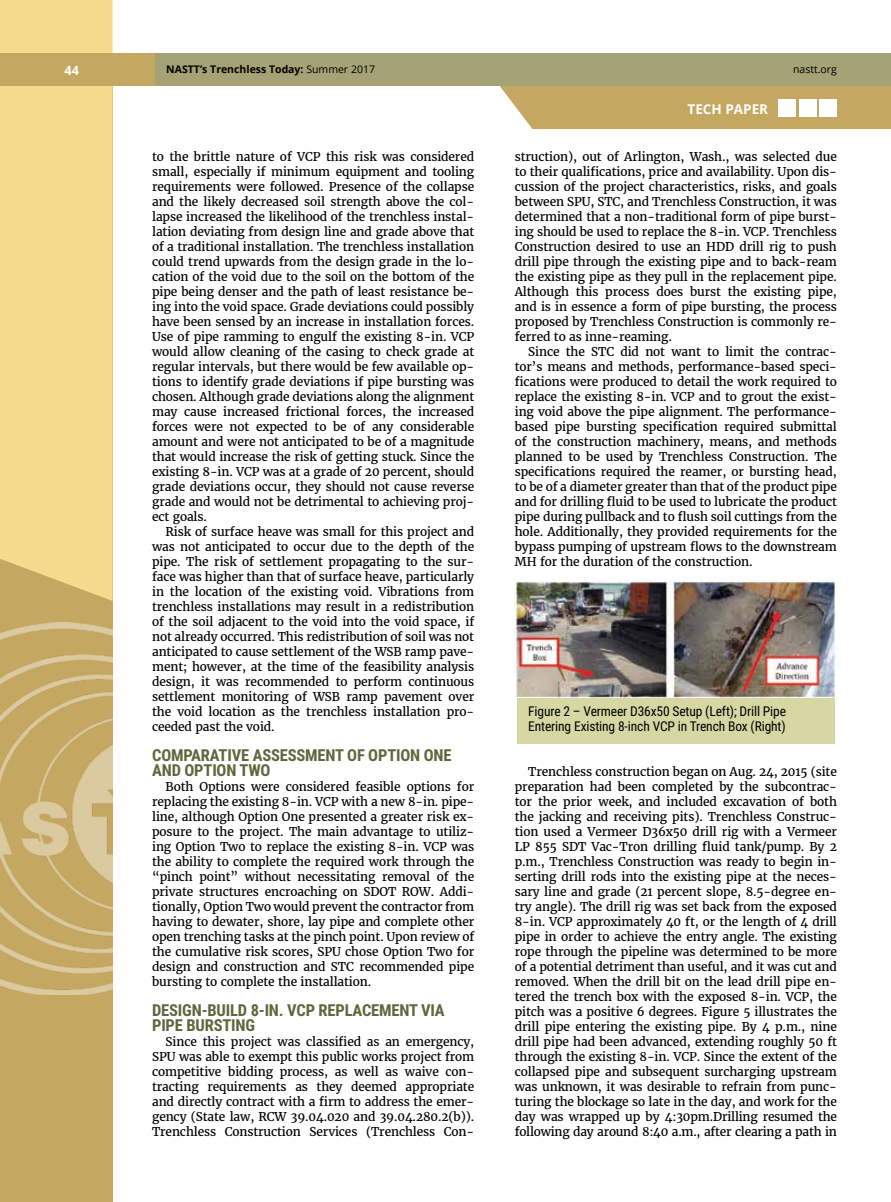
<style>
.page{position:relative;width:891px;height:1202px;background:#fff}
.page>*{position:absolute;margin:0;border:0;box-sizing:border-box;transform-origin:0 0}
.t1{font:700 16.5px/15px "Roboto Condensed";letter-spacing:-.01em;color:#5e683d}
.t2{font:13.5px/15px "Roboto Condensed";letter-spacing:-.01em;color:#000}
.t3{font:700 13.5px "Open Sans";color:#fff}
.t4{font:700 12.75px "Open Sans";color:#fff}
.t5{font:12px/15px "Merriweather";letter-spacing:-.01em;color:#000;text-align:justify}
.t6{font:700 10.5px "Open Sans";color:#000}
.t7{font:10.5px "Open Sans";color:#000}
.s1{font-weight:400}
</style>
<div class="page">
<div style="left:517px;top:691px;width:318px;height:53px;background:#d6d7a3"></div>
<div style="left:0;top:53px;width:113px;height:1149px;background:#c4a761"></div>
<div style="left:0;top:0;width:113px;height:601px;background:#f5db8d"></div>
<img style="left:0;top:622px;width:113px;height:372px">
<div style="left:500px;top:86px;width:391px;height:43px;background:#c4a761"></div>
<div style="left:0;top:53px;width:891px;height:33px;background:#a5a375"></div>
<div style="left:0;top:53px;width:154px;height:33px;background:#c4a761"></div>
<div style="left:778px;top:100px;width:17px;height:17px;background:#fff"></div>
<div style="left:799px;top:100px;width:17px;height:17px;background:#fff"></div>
<div style="left:820px;top:100px;width:17px;height:17px;background:#fff"></div>
<img style="left:515px;top:581px;width:322px;height:116px">
<p class="t4" style="left:64px;top:61px;width:16px">44</p>
<p class="t6" style="left:166px;top:62px;width:210px">NASTT’s Trenchless Today: <span class="s1">Summer 2017</span></p>
<p class="t7" style="left:793px;top:62px;width:45px">nastt.org</p>
<p class="t5" style="left:152px;top:149px;width:324px">to the brittle nature of VCP this risk was considered small, especially if minimum equipment and tooling requirements were followed. Presence of the collapse and the likely decreased soil strength above the col&shy;lapse increased the likelihood of the trenchless instal&shy;lation deviating from design line and grade above that of a traditional installation. The trenchless installation could trend upwards from the design grade in the lo&shy;cation of the void due to the soil on the bottom of the pipe being denser and the path of least resistance be&shy;ing into the void space. Grade deviations could possibly have been sensed by an increase in installation forces.<br>Use of pipe ramming to engulf the existing 8-in. VCP would allow cleaning of the casing to check grade at regular intervals, but there would be few available op&shy;tions to identify grade deviations if pipe bursting was chosen. Although grade deviations along the alignment may cause increased frictional forces, the increased forces were not expected to be of any considerable amount and were not anticipated to be of a magnitude that would increase the risk of getting stuck. Since the existing 8-in. VCP was at a grade of 20 percent, should grade deviations occur, they should not cause reverse grade and would not be detrimental to achieving proj&shy;ect goals.</p>
<p class="t5" style="left:152px;top:524px;width:324px;text-indent:14px">Risk of surface heave was small for this project and was not anticipated to occur due to the depth of the pipe. The risk of settlement propagating to the sur&shy;face was higher than that of surface heave, particularly in the location of the existing void. Vibrations from trenchless installations may result in a redistribution of the soil adjacent to the void into the void space, if not already occurred. This redistribution of soil was not anticipated to cause settlement of the WSB ramp pave&shy;ment; however, at the time of the feasibility analysis design, it was recommended to perform continuous settlement monitoring of WSB ramp pavement over the void location as the trenchless installation pro&shy;ceeded past the void.</p>
<h1 class="t1" style="left:152px;top:747px;width:301px">COMPARATIVE ASSESSMENT OF OPTION ONE<br>AND OPTION TWO</h1>
<p class="t5" style="left:152px;top:779px;width:324px;text-indent:14px">Both Options were considered feasible options for replacing the existing 8-in. VCP with a new 8-in. pipe&shy;line, although Option One presented a greater risk ex&shy;posure to the project. The main advantage to utiliz&shy;ing Option Two to replace the existing 8-in. VCP was the ability to complete the required work through the “pinch point” without necessitating removal of the private structures encroaching on SDOT ROW. Addi&shy;tionally, Option Two would prevent the contractor from having to dewater, shore, lay pipe and complete other open trenching tasks at the pinch point. Upon review of the cumulative risk scores, SPU chose Option Two for design and construction and STC recommended pipe bursting to complete the installation.</p>
<h1 class="t1" style="left:152px;top:1002px;width:294px">DESIGN-BUILD 8-IN. VCP REPLACEMENT VIA<br>PIPE BURSTING</h1>
<p class="t5" style="left:152px;top:1034px;width:324px;text-indent:14px">Since this project was classified as an emergency, SPU was able to exempt this public works project from competitive bidding process, as well as waive con&shy;tracting requirements as they deemed appropriate and directly contract with a firm to address the emer&shy;gency (State law, RCW 39.04.020 and 39.04.280.2(b)).<br>Trenchless Construction Services (Trenchless Con-</p>
<p class="t3" style="left:688px;top:99px;width:82px">TECH PAPER</p>
<p class="t5" style="left:515px;top:149px;width:324px">struction), out of Arlington, Wash., was selected due to their qualifications, price and availability. Upon dis&shy;cussion of the project characteristics, risks, and goals between SPU, STC, and Trenchless Construction, it was determined that a non-traditional form of pipe burst&shy;ing should be used to replace the 8-in. VCP. Trenchless Construction desired to use an HDD drill rig to push drill pipe through the existing pipe and to back-ream the existing pipe as they pull in the replacement pipe.<br>Although this process does burst the existing pipe, and is in essence a form of pipe bursting, the process proposed by Trenchless Construction is commonly re&shy;ferred to as inne-reaming.</p>
<p class="t5" style="left:515px;top:344px;width:324px;text-indent:14px">Since the STC did not want to limit the contrac&shy;tor’s means and methods, performance-based speci&shy;fications were produced to detail the work required to replace the existing 8-in. VCP and to grout the exist&shy;ing void above the pipe alignment. The performance&shy;based pipe bursting specification required submittal of the construction machinery, means, and methods planned to be used by Trenchless Construction. The specifications required the reamer, or bursting head, to be of a diameter greater than that of the product pipe and for drilling fluid to be used to lubricate the product pipe during pullback and to flush soil cuttings from the hole. Additionally, they provided requirements for the bypass pumping of upstream flows to the downstream MH for the duration of the construction.</p>
<p class="t2" style="left:528px;top:703px;width:259px">Figure 2 – Vermeer D36x50 Setup (Left); Drill Pipe<br>Entering Existing 8-inch VCP in Trench Box (Right)</p>
<p class="t5" style="left:515px;top:764px;width:324px;text-indent:14px">Trenchless construction began on Aug. 24, 2015 (site preparation had been completed by the subcontrac&shy;tor the prior week, and included excavation of both the jacking and receiving pits). Trenchless Construc&shy;tion used a Vermeer D36x50 drill rig with a Vermeer LP 855 SDT Vac-Tron drilling fluid tank/pump. By 2 p.m., Trenchless Construction was ready to begin in&shy;serting drill rods into the existing pipe at the neces&shy;sary line and grade (21 percent slope, 8.5-degree en&shy;try angle). The drill rig was set back from the exposed 8-in. VCP approximately 40 ft, or the length of 4 drill pipe in order to achieve the entry angle. The existing rope through the pipeline was determined to be more of a potential detriment than useful, and it was cut and removed. When the drill bit on the lead drill pipe en&shy;tered the trench box with the exposed 8-in. VCP, the pitch was a positive 6 degrees. Figure 5 illustrates the drill pipe entering the existing pipe. By 4 p.m., nine drill pipe had been advanced, extending roughly 50 ft through the existing 8-in. VCP. Since the extent of the collapsed pipe and subsequent surcharging upstream was unknown, it was desirable to refrain from punc&shy;turing the blockage so late in the day, and work for the day was wrapped up by 4:30pm.Drilling resumed the following day around 8:40 a.m., after clearing a path in</p>
</div>
